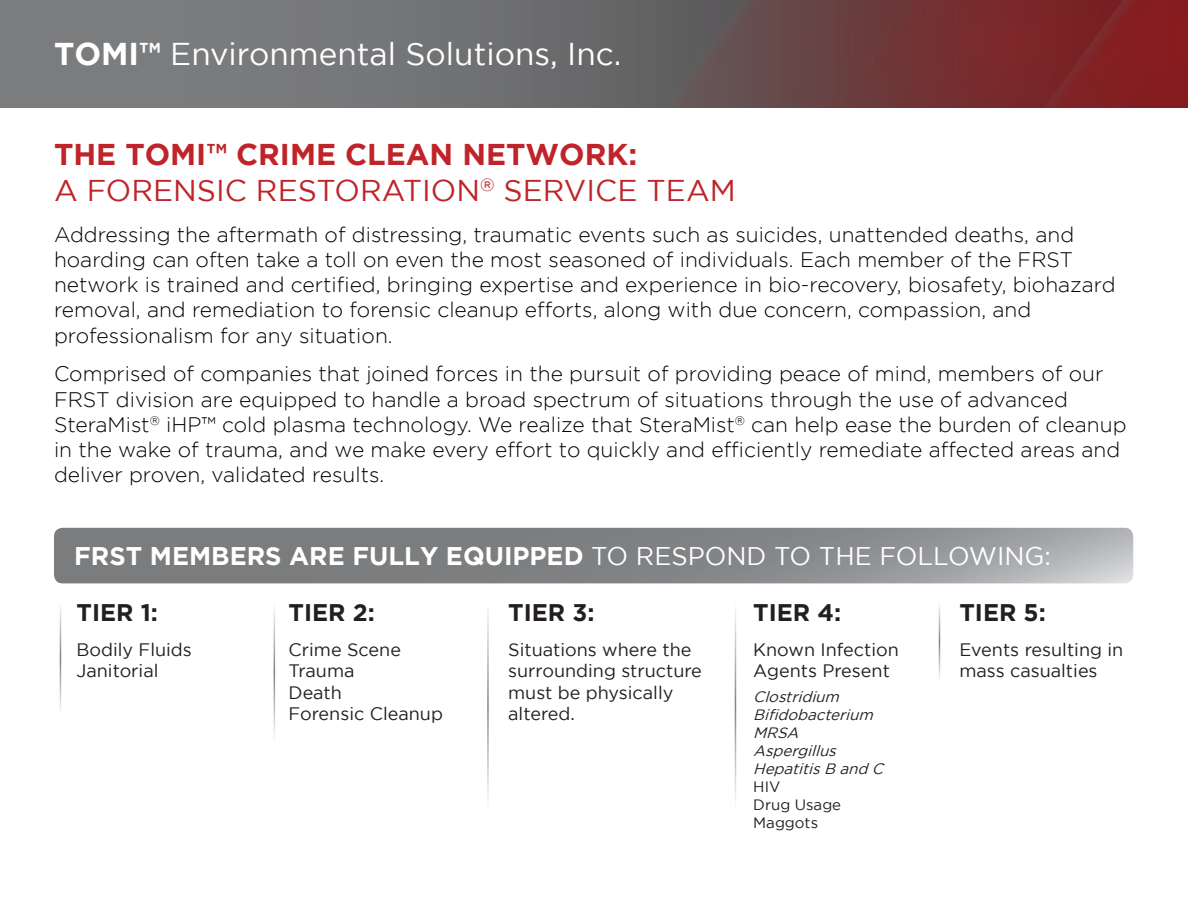
<style>
.page{position:relative;width:1188px;height:918px;background:#fff}
.page>*{position:absolute;margin:0;border:0;box-sizing:border-box;transform-origin:0 0}
.t1{font:31.5px "Gotham";color:#fff}
.t2{font:30px "Gotham";color:#be2429}
.t3{font:700 30px "Gotham";color:#be2429}
.t4{font:700 25.5px "Gotham";color:#fff}
.t5{font:700 24px "Gotham";color:#231f20}
.Body_Text{font:300 21px/25.2px "Gotham";color:#000}
.t6{font:18px/21.6px "Gotham";color:#231f20}
.t7{font:italic 15px/18px "Gotham";color:#231f20}
.t8{font:15px "Gotham";color:#231f20}
.s1{font-weight:700}
.s2{font-weight:400}
</style>
<div class="page">
<div style="left:0;top:0;width:1188px;height:107px;background:#797b7d"></div>
<div style="left:450px;top:0;width:738px;height:107px;background:#fff;opacity:.75"></div>
<div style="left:831px;top:0;width:357px;height:107px;background:#fff;opacity:.75"></div>
<svg style="left:54px;top:528px;width:1079px;height:55px;background:#88898c"></svg>
<hr style="left:60px;top:602px;width:1px;height:114px;background:#808385">
<hr style="left:274px;top:602px;width:1px;height:141px;background:#808385">
<hr style="left:487px;top:602px;width:2px;height:208px;background:#808385">
<hr style="left:735px;top:602px;width:1px;height:208px;background:#808385">
<hr style="left:939px;top:602px;width:1px;height:79px;background:#808385">
<p class="t1" style="left:54px;top:37px;width:569px"><span class="s1">TOMI™</span> Environmental Solutions, Inc.</p>
<p class="t3" style="left:54px;top:137px;width:585px">THE TOMI™ CRIME CLEAN NETWORK:</p>
<p class="t2" style="left:54px;top:174px;width:683px">A FORENSIC RESTORATION<sup>®</sup> SERVICE TEAM</p>
<p class="Body_Text" style="left:54px;top:222px;width:1063px">Addressing the aftermath of distressing, traumatic events such as suicides, unattended deaths, and hoarding can often take a toll on even the most seasoned of individuals. Each member of the FRST network is trained and certified, bringing expertise and experience in bio-recovery, biosafety, biohazard removal, and remediation to forensic cleanup efforts, along with due concern, compassion, and professionalism for any situation.</p>
<p class="Body_Text" style="left:54px;top:361px;width:1074px">Comprised of companies that joined forces in the pursuit of providing peace of mind, members of our FRST division are equipped to handle a broad spectrum of situations through the use of advanced SteraMist<sup>®</sup> iHP™ cold plasma technology. We realize that SteraMist<sup>®</sup> can help ease the burden of cleanup in the wake of trauma, and we make every effort to quickly and efficiently remediate affected areas and deliver proven, validated results.</p>
<p class="t4" style="left:74px;top:541px;width:978px">FRST MEMBERS ARE FULLY EQUIPPED <span class="s2">TO RESPOND TO THE FOLLOWING:</span></p>
<p class="t5" style="left:76px;top:598px;width:83px">TIER 1:</p>
<p class="t6" style="left:76px;top:638px;width:117px">Bodily Fluids</p>
<p class="t6" style="left:76px;top:660px;width:84px">Janitorial</p>
<p class="t5" style="left:289px;top:598px;width:88px">TIER 2:</p>
<p class="t6" style="left:289px;top:638px;width:114px">Crime Scene</p>
<p class="t6" style="left:289px;top:660px;width:67px">Trauma</p>
<p class="t6" style="left:289px;top:681px;width:55px">Death</p>
<p class="t6" style="left:289px;top:703px;width:156px">Forensic Cleanup</p>
<p class="t5" style="left:508px;top:598px;width:88px">TIER 3:</p>
<p class="t6" style="left:508px;top:638px;width:195px">Situations where the surrounding structure must be physically altered.</p>
<p class="t5" style="left:753px;top:598px;width:89px">TIER 4:</p>
<p class="t6" style="left:753px;top:638px;width:147px">Known Infection<br>Agents Present</p>
<p class="t7" style="left:753px;top:687px;width:125px">Clostridium<br>Bifidobacterium<br>MRSA</p>
<p class="t7" style="left:753px;top:741px;width:89px">Aspergillus</p>
<p class="t7" style="left:753px;top:759px;width:136px">HepatitisB and C</p>
<p class="t8" style="left:753px;top:778px;width:29px">HIV</p>
<p class="t8" style="left:753px;top:796px;width:89px">Drug Usage</p>
<p class="t8" style="left:753px;top:814px;width:66px">Maggots</p>
<p class="t5" style="left:959px;top:598px;width:88px">TIER 5:</p>
<p class="t6" style="left:959px;top:638px;width:165px">Events resulting in mass casualties</p>
</div>
